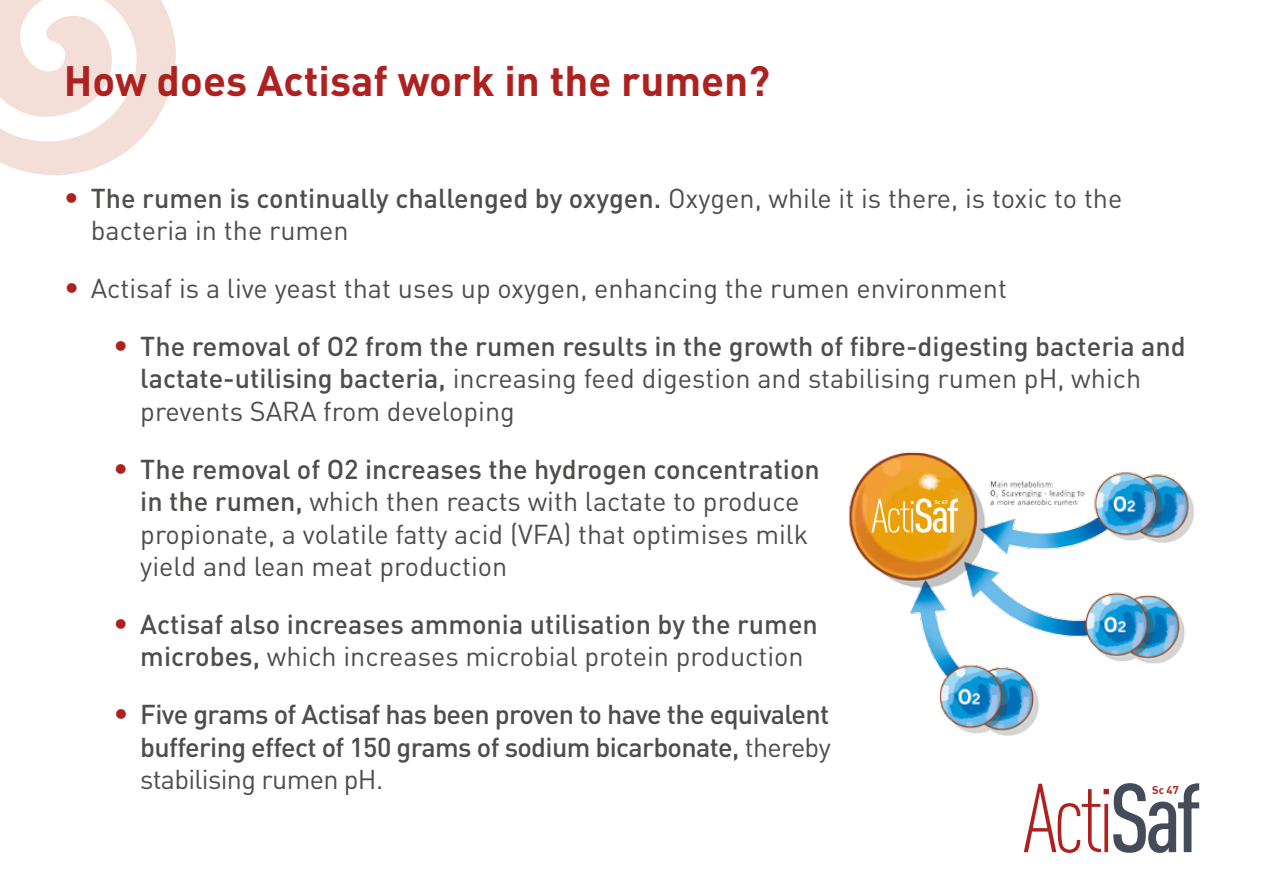
<style>
.page{position:relative;width:1263px;height:893px;background:#fff}
.page>*{position:absolute;margin:0;border:0;box-sizing:border-box;transform-origin:0 0}
.t1{font:700 42px "DIN Pro";color:#ad2221}
.t2{font:500 27px/32.4px "DIN Pro";color:#4d4d4c}
.t3{font:27px/32.4px "DIN Pro";color:#4d4d4c}
.t4{font:700 11.1px "DIN";color:#ad2221}
.t5{font:700 5.4px "DIN";color:#fff}
.s1{font-weight:500;font-size:30px;color:#ad2221}
.s2{font-weight:500}
.s3{font-size:30px;color:#ad2221}
.s4{font-weight:400}
.s5{font-weight:400;font-size:30px;color:#ad2221}
</style>
<div class="page">
<svg style="left:0;top:0;width:176px;height:175px"></svg>
<svg style="left:1024px;top:783px;width:175px;height:70px"></svg>
<img style="left:849px;top:452px;width:345px;height:284px">
<svg style="left:871px;top:498px;width:87px;height:35px"></svg>
<h1 class="t1" style="left:64px;top:52px;width:708px">How does Actisaf work in the rumen?</h1>
<p class="t3" style="left:91px;top:181px;width:1033px;text-indent:-27px"><span class="s1">•</span> <span class="s2">The rumen is continually challenged by oxygen.</span> Oxygen, while it is there, is toxic to the bacteria in the rumen</p>
<p class="t3" style="left:64px;top:271px;width:945px"><span class="s3">•</span> Actisaf is a live yeast that uses up oxygen, enhancing the rumen environment</p>
<p class="t2" style="left:140px;top:329px;width:1047px;text-indent:-27px"><span class="s3">•</span> The removal of O2 from the rumen results in the growth of fibre-digesting bacteria and lactate-utilising bacteria, <span class="s4">increasing feed digestion and stabilising rumen pH, which prevents SARA from developing</span></p>
<p class="t3" style="left:140px;top:452px;width:681px;text-indent:-27px"><span class="s1">•</span> <span class="s2">The removal of O2 increases the hydrogen concentration in the rumen,</span> which then reacts with lactate to produce propionate, a volatile fatty acid (VFA) that optimises milk yield and lean meat production</p>
<p class="t2" style="left:113px;top:607px;width:706px;text-align:center"><span class="s3">•</span> Actisaf also increases ammonia utilisation by the rumen microbes, <span class="s4">which increases microbial protein production</span></p>
<p class="t2" style="left:140px;top:697px;width:692px;text-align:justify;text-indent:-27px"><span class="s5">•</span> Five grams of Actisaf has been proven to have the equivalent buffering effect of 150 grams of sodium bicarbonate, <span class="s4">thereby stabilising rumen pH.</span></p>
<p class="t5" style="left:935px;top:498px;width:15px">Sc 47</p>
<p class="t4" style="left:1152px;top:782px;width:28px">Sc 47</p>
</div>
